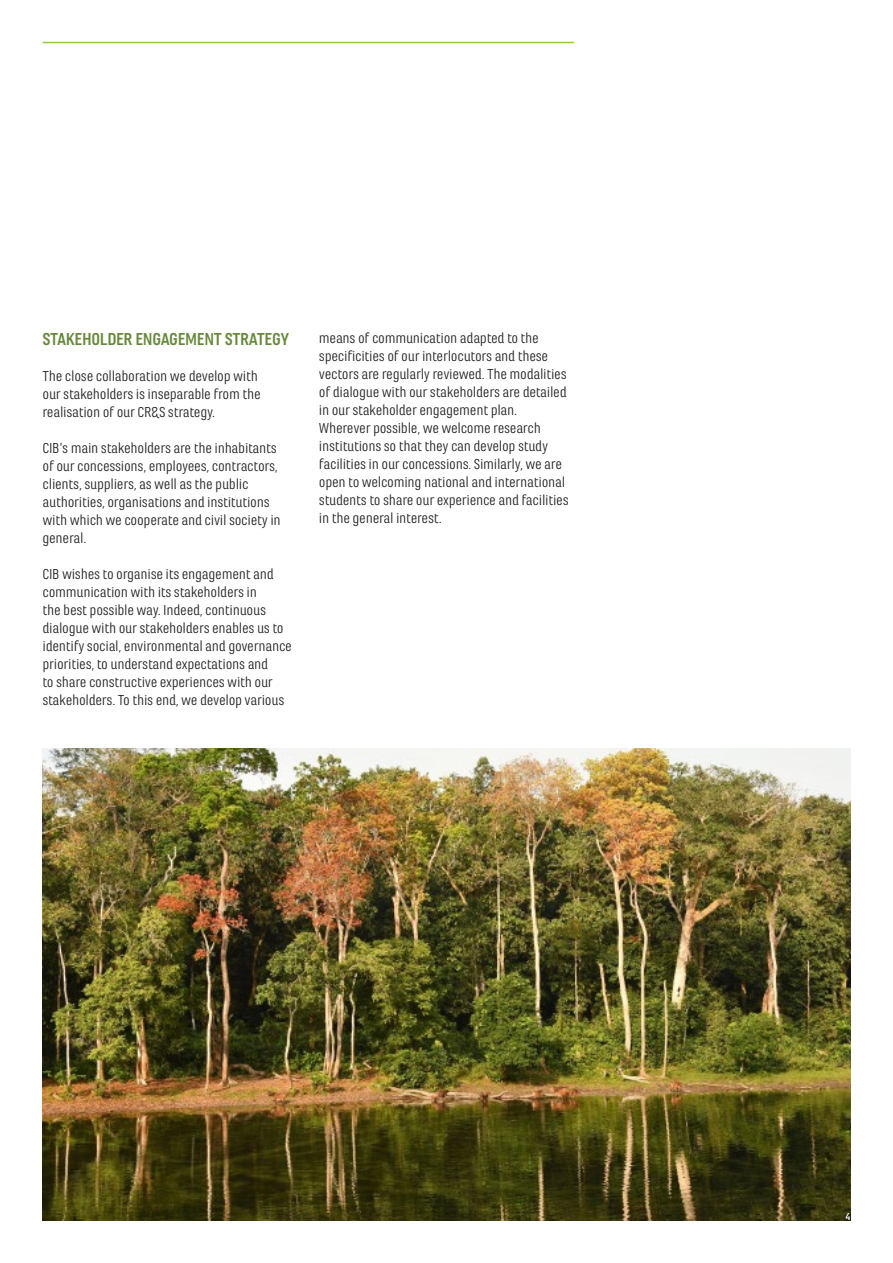
<style>
.page{position:relative;width:893px;height:1263px;background:#fff}
.page>*{position:absolute;margin:0;border:0;box-sizing:border-box;transform-origin:0 0}
.Body_Copy{font:700 18px "Marianina Wd FY";letter-spacing:-.02em;color:#668839}
.Body_Copy-2{font:15px/18px "Marianina Wd FY";letter-spacing:-.02em;color:#231f20}
.t1{font:700 10.5px "Marianina Wd FY";color:#fff}
</style>
<div class="page">
<img style="left:43px;top:748px;width:807px;height:472px">
<hr style="left:43px;top:42px;width:531px;height:1px;background:#97c93c">
<p class="Body_Copy" style="left:43px;top:329px;width:248px">STAKEHOLDER ENGAGEMENT STRATEGY</p>
<p class="Body_Copy-2" style="left:43px;top:367px;width:220px">The close collaboration we develop with our stakeholders is inseparable from the realisation of our CR&amp;S strategy.</p>
<p class="Body_Copy-2" style="left:43px;top:439px;width:240px">CIB’s main stakeholders are the inhabitants of our concessions, employees, contractors, clients, suppliers, as well as the public authorities, organisations and institutions with which we cooperate and civil society in general.</p>
<p class="Body_Copy-2" style="left:43px;top:565px;width:251px">CIB wishes to organise its engagement and communication with its stakeholders in<br>the best possible way. Indeed, continuous dialogue with our stakeholders enables us to identify social, environmental and governance priorities, to understand expectations and<br>to share constructive experiences with our stakeholders. To this end, we develop various</p>
<p class="Body_Copy-2" style="left:319px;top:329px;width:249px">means of communication adapted to the specificities of our interlocutors and these vectors are regularly reviewed. The modalities of dialogue with our stakeholders are detailed in our stakeholder engagement plan.</p>
<p class="Body_Copy-2" style="left:319px;top:419px;width:251px">Wherever possible, we welcome research institutions so that they can develop study facilities in our concessions. Similarly, we are open to welcoming national and international students to share our experience and facilities in the general interest.</p>
<p class="t1" style="left:846px;top:1211px;width:6px">4</p>
</div>
